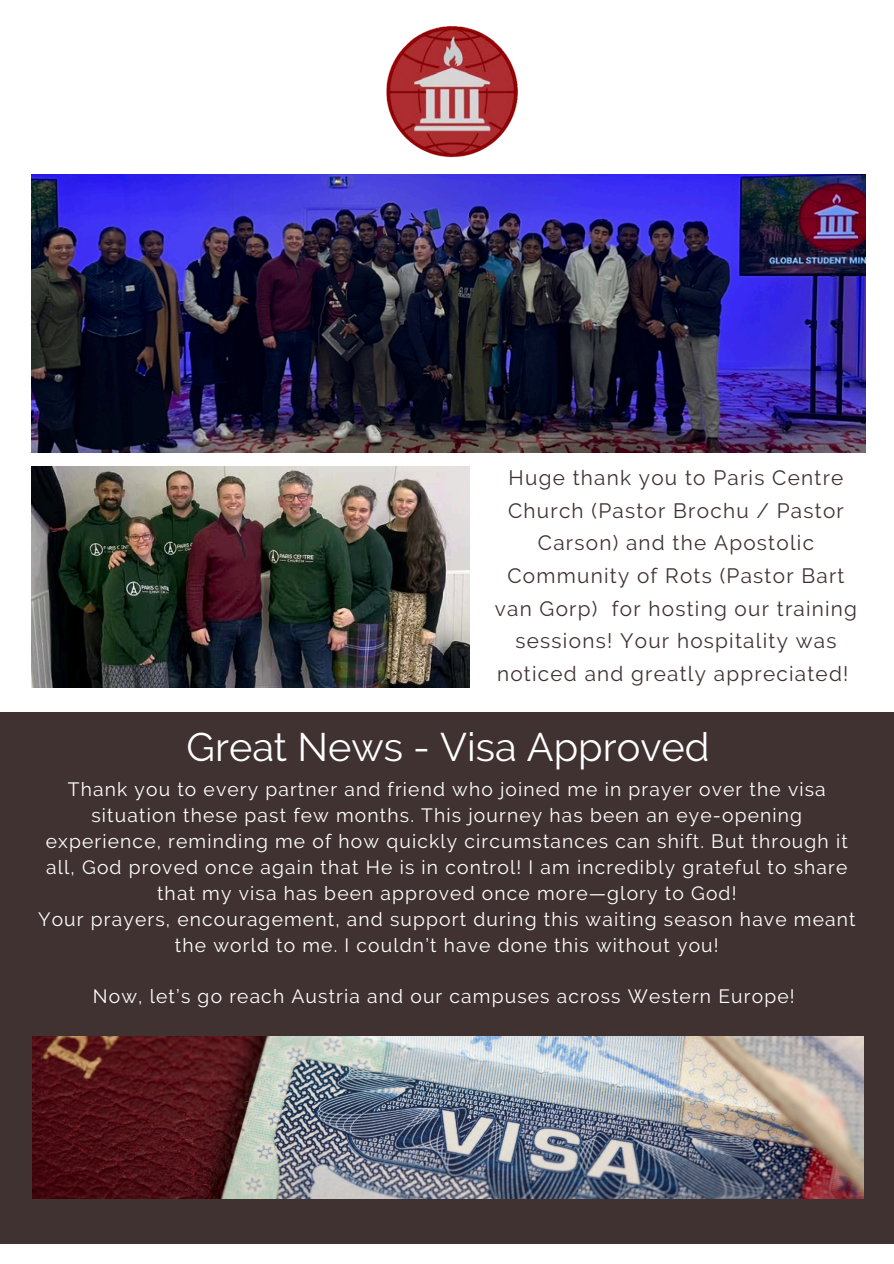
<style>
.page{position:relative;width:894px;height:1264px;background:#fff}
.page>*{position:absolute;margin:0;border:0;box-sizing:border-box;transform-origin:0 0}
.t1{font:39.75px "Raleway";color:#fff}
.t2{font:20.7px/32.7px "Raleway";letter-spacing:.06em;color:#403231;text-align:center}
.t3{font:19.2px/25.8px "Raleway";letter-spacing:.06em;color:#fff;text-align:center}
</style>
<div class="page">
<div style="left:0;top:712px;width:893px;height:531px;background:#403231"></div>
<img style="left:32px;top:1036px;width:831px;height:162px">
<img style="left:386px;top:26px;width:132px;height:132px">
<img style="left:31px;top:175px;width:834px;height:278px">
<img style="left:31px;top:467px;width:438px;height:220px">
<p class="t2" style="left:494px;top:461px;width:363px">Huge thank you to Paris Centre<br>Church (Pastor Brochu / Pastor<br>Carson) and the Apostolic<br>Community of Rots (Pastor Bart van Gorp) for hosting our training sessions! Your hospitality was noticed and greatly appreciated!</p>
<p class="t1" style="left:186px;top:723px;width:524px">Great News - Visa Approved</p>
<p class="t3" style="left:46px;top:776px;width:803px">Thank you to every partner and friend who joined me in prayer over the visa situation these past few months. This journey has been an eye-opening experience, reminding me of how quickly circumstances can shift. But through it all, God proved once again that He is in control! I am incredibly grateful to share that my visa has been approved once more—glory to God!</p>
<p class="t3" style="left:38px;top:906px;width:818px">Your prayers, encouragement, and support during this waiting season have meant the world to me. I couldn’t have done this without you!</p>
<p class="t3" style="left:93px;top:983px;width:703px">Now, let’s go reach Austria and our campuses across Western Europe!</p>
</div>
